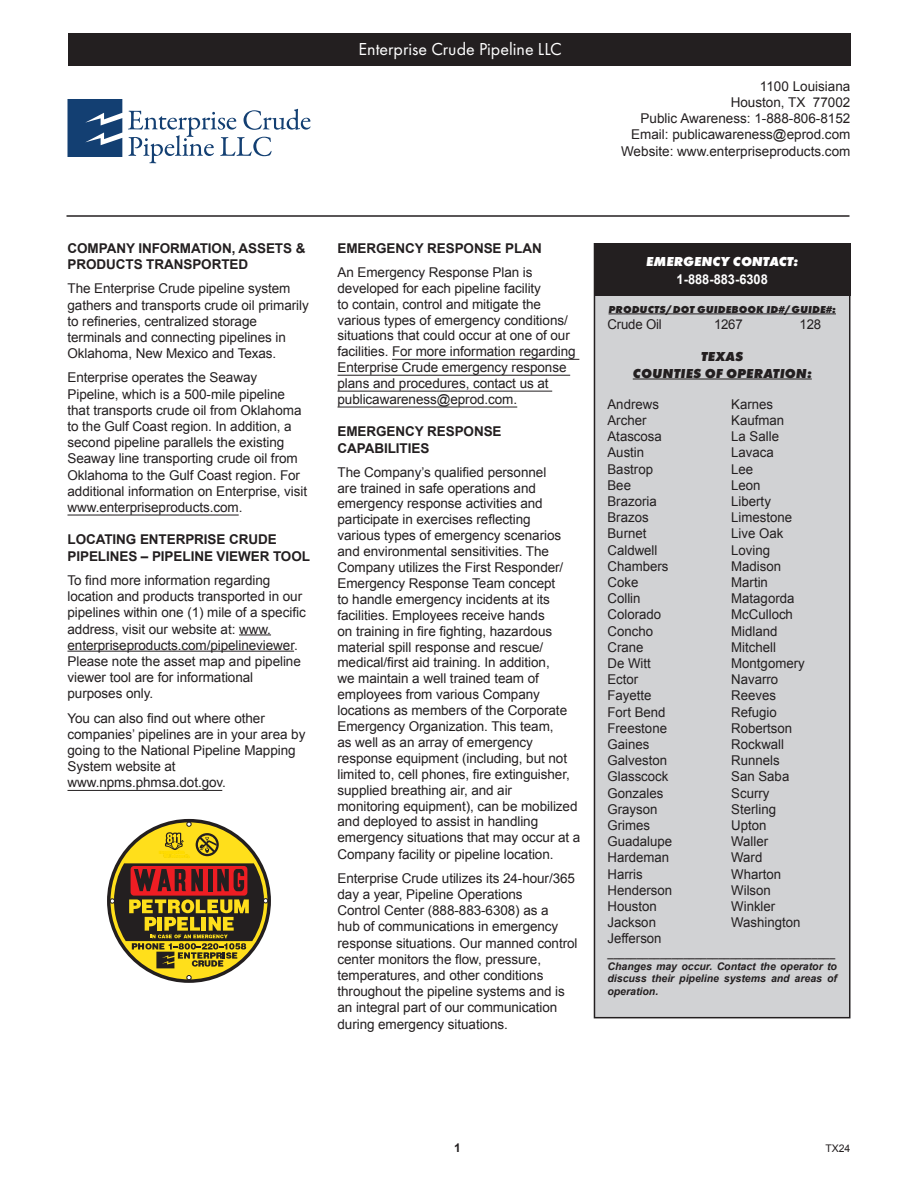
<style>
.page{position:relative;width:918px;height:1188px;background:#fff}
.page>*{position:absolute;margin:0;border:0;box-sizing:border-box;transform-origin:0 0}
.t1{font:18px "Futura PT";color:#fff}
.t2{font:13.5px/16.2px "Arial";letter-spacing:-.005em;color:#231f20}
.t3{font:700 13.5px/16.2px "Arial";letter-spacing:-.005em;color:#231f20}
.t4{font:italic 800 13.5px "Futura PT";letter-spacing:.01em;color:#231f20}
.t5{font:italic 800 13.5px "Futura PT";color:#fff}
.t6{font:700 13.5px "Arial";color:#fff;scale:.95 1}
.t7{font:700 12px "Arial";color:#231f20}
.t8{font:italic 700 10.5px/12.6px "Arial";color:#231f20;text-align:justify}
.t9{font:italic 800 10.5px "Futura PT";letter-spacing:.01em;color:#231f20}
.t10{font:10.5px "Arial";color:#231f20}
</style>
<div class="page">
<hr style="left:67px;top:215px;width:783px;height:2px;background:#231f20">
<div style="left:68px;top:34px;width:783px;height:32px;background:#231f20"></div>
<hr style="left:68px;top:515px;width:171px;height:1px;background:#231f20">
<hr style="left:239px;top:634px;width:32px;height:1px;background:#231f20">
<hr style="left:68px;top:651px;width:226px;height:1px;background:#231f20">
<hr style="left:68px;top:790px;width:154px;height:1px;background:#231f20">
<hr style="left:392px;top:359px;width:187px;height:1px;background:#231f20">
<hr style="left:338px;top:375px;width:232px;height:1px;background:#231f20">
<hr style="left:338px;top:391px;width:214px;height:1px;background:#231f20">
<hr style="left:338px;top:407px;width:179px;height:1px;background:#231f20">
<div style="left:594px;top:244px;width:256px;height:774px;background:#d1d2d4"></div>
<div style="left:594px;top:243px;width:256px;height:775px;border:2px solid #231f20"></div>
<div style="left:594px;top:244px;width:256px;height:52px;background:#231f20"></div>
<hr style="left:609px;top:314px;width:227px;height:1px;background:#231f20">
<hr style="left:633px;top:379px;width:179px;height:1px;background:#231f20">
<svg style="left:68px;top:99px;width:54px;height:58px;background:#2b5280"></svg>
<svg style="left:128px;top:109px;width:182px;height:54px"></svg>
<svg style="left:107px;top:819px;width:164px;height:164px"></svg>
<p class="t1" style="left:359px;top:38px;width:205px">Enterprise Crude Pipeline LLC</p>
<p class="t2" style="left:760px;top:78px;width:92px">1100 Louisiana</p>
<p class="t2" style="left:731px;top:94px;width:121px">Houston, TX 77002</p>
<p class="t2" style="left:641px;top:111px;width:211px">Public Awareness: 1-888-806-8152</p>
<p class="t2" style="left:631px;top:127px;width:221px">Email: publicawareness@eprod.com</p>
<p class="t2" style="left:621px;top:143px;width:231px">Website: www.enterpriseproducts.com</p>
<p class="t3" style="left:68px;top:240px;width:239px">COMPANY INFORMATION, ASSETS &amp;<br>PRODUCTS TRANSPORTED</p>
<p class="t2" style="left:68px;top:281px;width:243px">The Enterprise Crude pipeline system gathers and transports crude oil primarily to refineries, centralized storage terminals and connecting pipelines in Oklahoma, New Mexico and Texas.</p>
<p class="t2" style="left:68px;top:370px;width:241px">Enterprise operates the Seaway Pipeline, which is a 500-mile pipeline that transports crude oil from Oklahoma to the Gulf Coast region. In addition, a second pipeline parallels the existing Seaway line transporting crude oil from Oklahoma to the Gulf Coast region. For additional information on Enterprise, visit www.enterpriseproducts.com.</p>
<p class="t3" style="left:68px;top:532px;width:244px">LOCATING ENTERPRISE CRUDE<br>PIPELINES – PIPELINE VIEWER TOOL</p>
<p class="t2" style="left:68px;top:572px;width:240px">To find more information regarding location and products transported in our pipelines within one (1) mile of a specific address, visit our website at: www. enterpriseproducts.com/pipelineviewer.<br>Please note the asset map and pipeline viewer tool are for informational purposes only.</p>
<p class="t2" style="left:68px;top:710px;width:239px">You can also find out where other companies’ pipelines are in your area by going to the National Pipeline Mapping<br>System website at www.npms.phmsa.dot.gov.</p>
<p class="t3" style="left:338px;top:240px;width:206px">EMERGENCY RESPONSE PLAN</p>
<p class="t2" style="left:338px;top:264px;width:240px">An Emergency Response Plan is developed for each pipeline facility<br>to contain, control and mitigate the various types of emergency conditions/ situations that could occur at one of our facilities. For more information regarding Enterprise Crude emergency response plans and procedures, contact us at publicawareness@eprod.com.</p>
<p class="t3" style="left:338px;top:424px;width:166px">EMERGENCY RESPONSE<br>CAPABILITIES</p>
<p class="t2" style="left:338px;top:464px;width:244px">The Company’s qualified personnel<br>are trained in safe operations and emergency response activities and participate in exercises reflecting<br>various types of emergency scenarios and environmental sensitivities. The Company utilizes the First Responder/ Emergency Response Team concept<br>to handle emergency incidents at its facilities. Employees receive hands<br>on training in fire fighting, hazardous material spill response and rescue/ medical/first aid training. In addition,<br>we maintain a well trained team of employees from various Company locations as members of the Corporate Emergency Organization. This team,<br>as well as an array of emergency response equipment (including, but not limited to, cell phones, fire extinguisher, supplied breathing air, and air<br>monitoring equipment), can be mobilized and deployed to assist in handling emergency situations that may occur at a Company facility or pipeline location.</p>
<p class="t2" style="left:338px;top:870px;width:242px">Enterprise Crude utilizes its 24-hour/365 day a year, Pipeline Operations<br>Control Center (888-883-6308) as a<br>hub of communications in emergency response situations. Our manned control center monitors the flow, pressure, temperatures, and other conditions throughout the pipeline systems and is an integral part of our communication during emergency situations.</p>
<p class="t5" style="left:646px;top:253px;width:154px">EMERGENCY CONTACT:</p>
<p class="t6" style="left:677px;top:270px;width:98px">1-888-883-6308</p>
<p class="t9" style="left:609px;top:303px;width:229px">PRODUCTS/DOT GUIDEBOOK ID#/GUIDE#:</p>
<p class="t2" style="left:608px;top:316px;width:56px">Crude Oil</p>
<p class="t2" style="left:714px;top:316px;width:30px">1267</p>
<p class="t2" style="left:800px;top:316px;width:23px">128</p>
<p class="t4" style="left:701px;top:348px;width:44px">TEXAS</p>
<p class="t4" style="left:633px;top:364px;width:181px">COUNTIES OF OPERATION:</p>
<p class="t2" style="left:608px;top:396px;width:53px">Andrews</p>
<p class="t2" style="left:608px;top:412px;width:40px">Archer</p>
<p class="t2" style="left:608px;top:429px;width:56px">Atascosa</p>
<p class="t2" style="left:608px;top:445px;width:38px">Austin</p>
<p class="t2" style="left:608px;top:461px;width:47px">Bastrop</p>
<p class="t2" style="left:608px;top:477px;width:25px">Bee</p>
<p class="t2" style="left:608px;top:493px;width:51px">Brazoria</p>
<p class="t2" style="left:608px;top:510px;width:43px">Brazos</p>
<p class="t2" style="left:608px;top:526px;width:40px">Burnet</p>
<p class="t2" style="left:608px;top:542px;width:51px">Caldwell</p>
<p class="t2" style="left:608px;top:558px;width:63px">Chambers</p>
<p class="t2" style="left:608px;top:574px;width:32px">Coke</p>
<p class="t2" style="left:608px;top:591px;width:35px">Collin</p>
<p class="t2" style="left:608px;top:607px;width:55px">Colorado</p>
<p class="t2" style="left:608px;top:623px;width:47px">Concho</p>
<p class="t2" style="left:608px;top:639px;width:38px">Crane</p>
<p class="t2" style="left:608px;top:655px;width:45px">De Witt</p>
<p class="t2" style="left:608px;top:672px;width:32px">Ector</p>
<p class="t2" style="left:608px;top:688px;width:46px">Fayette</p>
<p class="t2" style="left:608px;top:704px;width:60px">Fort Bend</p>
<p class="t2" style="left:608px;top:720px;width:61px">Freestone</p>
<p class="t2" style="left:608px;top:736px;width:43px">Gaines</p>
<p class="t2" style="left:608px;top:753px;width:61px">Galveston</p>
<p class="t2" style="left:608px;top:769px;width:63px">Glasscock</p>
<p class="t2" style="left:608px;top:785px;width:57px">Gonzales</p>
<p class="t2" style="left:608px;top:801px;width:51px">Grayson</p>
<p class="t2" style="left:608px;top:817px;width:44px">Grimes</p>
<p class="t2" style="left:608px;top:834px;width:66px">Guadalupe</p>
<p class="t2" style="left:608px;top:850px;width:63px">Hardeman</p>
<p class="t2" style="left:608px;top:866px;width:37px">Harris</p>
<p class="t2" style="left:608px;top:882px;width:66px">Henderson</p>
<p class="t2" style="left:608px;top:898px;width:51px">Houston</p>
<p class="t2" style="left:608px;top:915px;width:50px">Jackson</p>
<p class="t2" style="left:608px;top:931px;width:56px">Jefferson</p>
<p class="t2" style="left:731px;top:396px;width:43px">Karnes</p>
<p class="t2" style="left:731px;top:412px;width:54px">Kaufman</p>
<p class="t2" style="left:731px;top:429px;width:49px">La Salle</p>
<p class="t2" style="left:731px;top:445px;width:44px">Lavaca</p>
<p class="t2" style="left:731px;top:461px;width:24px">Lee</p>
<p class="t2" style="left:731px;top:477px;width:31px">Leon</p>
<p class="t2" style="left:731px;top:493px;width:41px">Liberty</p>
<p class="t2" style="left:731px;top:510px;width:63px">Limestone</p>
<p class="t2" style="left:731px;top:526px;width:54px">Live Oak</p>
<p class="t2" style="left:731px;top:542px;width:40px">Loving</p>
<p class="t2" style="left:731px;top:558px;width:51px">Madison</p>
<p class="t2" style="left:731px;top:574px;width:38px">Martin</p>
<p class="t2" style="left:731px;top:591px;width:65px">Matagorda</p>
<p class="t2" style="left:731px;top:607px;width:63px">McCulloch</p>
<p class="t2" style="left:731px;top:623px;width:48px">Midland</p>
<p class="t2" style="left:731px;top:639px;width:46px">Mitchell</p>
<p class="t2" style="left:731px;top:655px;width:75px">Montgomery</p>
<p class="t2" style="left:731px;top:672px;width:49px">Navarro</p>
<p class="t2" style="left:731px;top:688px;width:46px">Reeves</p>
<p class="t2" style="left:731px;top:704px;width:47px">Refugio</p>
<p class="t2" style="left:731px;top:720px;width:63px">Robertson</p>
<p class="t2" style="left:731px;top:736px;width:54px">Rockwall</p>
<p class="t2" style="left:731px;top:753px;width:50px">Runnels</p>
<p class="t2" style="left:731px;top:769px;width:60px">San Saba</p>
<p class="t2" style="left:731px;top:785px;width:40px">Scurry</p>
<p class="t2" style="left:731px;top:801px;width:46px">Sterling</p>
<p class="t2" style="left:731px;top:817px;width:37px">Upton</p>
<p class="t2" style="left:731px;top:834px;width:38px">Waller</p>
<p class="t2" style="left:731px;top:850px;width:33px">Ward</p>
<p class="t2" style="left:731px;top:866px;width:51px">Wharton</p>
<p class="t2" style="left:731px;top:882px;width:41px">Wilson</p>
<p class="t2" style="left:731px;top:898px;width:46px">Winkler</p>
<p class="t2" style="left:731px;top:915px;width:71px">Washington</p>
<p class="t8" style="left:608px;top:948px;width:229px">_______________________________________</p>
<p class="t8" style="left:608px;top:960px;width:231px">Changes may occur. Contact the operator to discuss their pipeline systems and areas of operation.</p>
<p class="t7" style="left:454px;top:1140px;width:8px">1</p>
<p class="t10" style="left:825px;top:1141px;width:27px">TX24</p>
</div>
